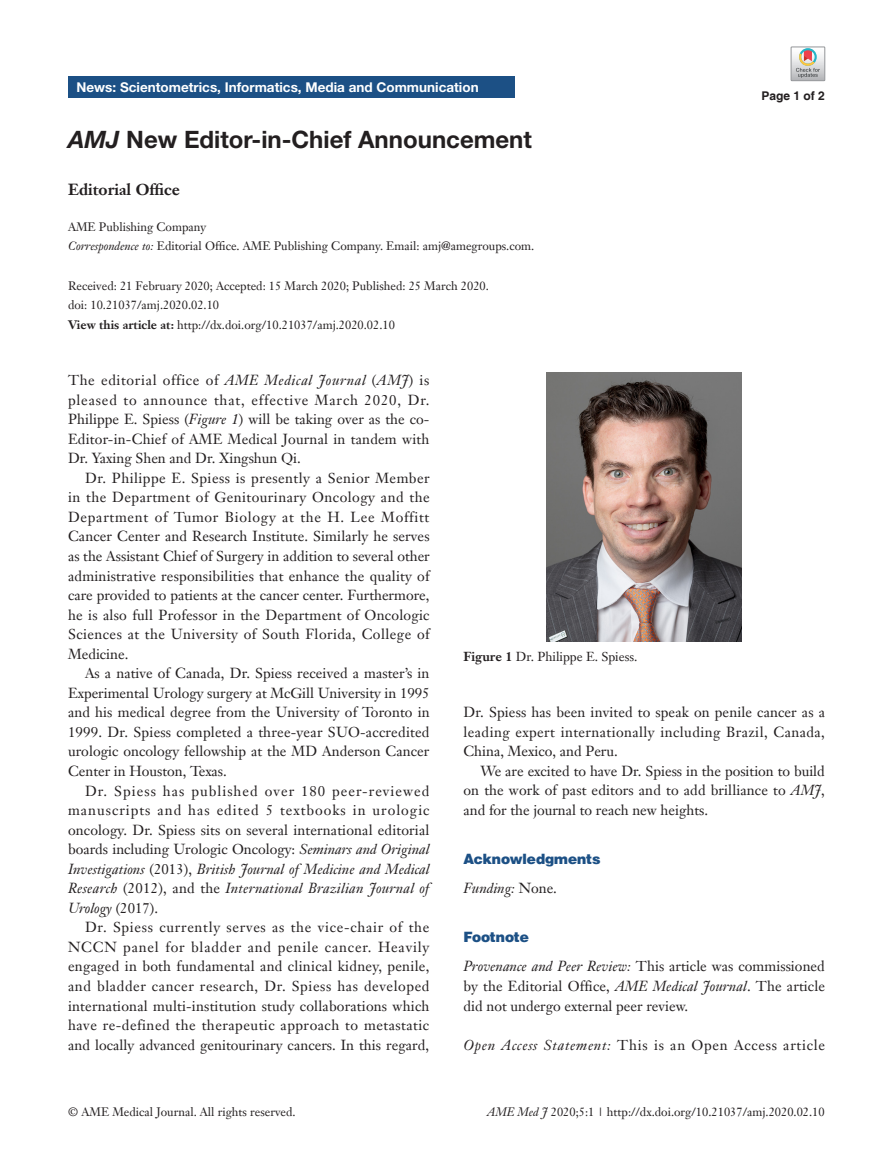
<style>
.page{position:relative;width:893px;height:1170px;background:#fff}
.page>*{position:absolute;margin:0;border:0;box-sizing:border-box;transform-origin:0 0}
.t1{font:700 24px "Helvetica Neue LT Pro";color:#231f20}
.t2{font:700 15.75px "Janson Text LT";color:#231f20}
.t3{font:14.25px/19.5px "Janson Text LT";letter-spacing:.005em;color:#231f20;text-align:justify}
.t4{font:14.25px "Janson Text LT";letter-spacing:.05em;color:#231f20}
.t5{font:900 14.25px "Helvetica";color:#1c5085}
.t6{font:italic 14.25px "Janson Text LT";color:#231f20}
.t7{font:700 13.5px "Helvetica Neue LT Pro";color:#fff}
.t8{font:12.75px "Janson Text LT";color:#231f20}
.t9{font:12px/19.5px "Janson Text LT";color:#231f20}
.t10{font:700 12px "Helvetica";color:#231f20}
.s1{font-style:italic}
.s2{font-weight:700}
.s3{font-style:normal}
</style>
<div class="page">
<div style="left:68px;top:77px;width:446px;height:21px;background:#1c5085"></div>
<img style="left:547px;top:373px;width:195px;height:268px">
<svg style="left:791px;top:47px;width:34px;height:34px"></svg>
<p class="t7" style="left:77px;top:79px;width:404px">News: Scientometrics, Informatics, Media and Communication</p>
<h1 class="t1" style="left:68px;top:124px;width:465px"><span class="s1">AMJ</span> New Editor-in-Chief Announcement</h1>
<p class="t2" style="left:68px;top:179px;width:113px">Editorial Office</p>
<p class="t9" style="left:68px;top:217px;width:468px">AME Publishing Company<br><span class="s1">Correspondence to:</span> Editorial Office. AME Publishing Company. Email: amj@amegroups.com.</p>
<p class="t9" style="left:68px;top:275px;width:422px">Received: 21 February 2020; Accepted: 15 March 2020; Published: 25 March 2020. doi: 10.21037/amj.2020.02.10<br><span class="s2">View this article at:</span> http://dx.doi.org/10.21037/amj.2020.02.10</p>
<p class="t10" style="left:762px;top:88px;width:65px">Page 1 of 2</p>
<p class="t3" style="left:68px;top:370px;width:363px">The editorial office of <span class="s1">AME Medical Journal</span> (<span class="s1">AMJ</span>) is pleased to announce that, effective March 2020, Dr.<br>Philippe E. Spiess (<span class="s1">Figure 1</span>) will be taking over as the co-Editor-in-Chief of AME Medical Journal in tandem with Dr. Yaxing Shen and Dr. Xingshun Qi.</p>
<p class="t3" style="left:68px;top:468px;width:363px;text-indent:17px">Dr. Philippe E. Spiess is presently a Senior Member in the Department of Genitourinary Oncology and the Department of Tumor Biology at the H. Lee Moffitt Cancer Center and Research Institute. Similarly he serves as the Assistant Chief of Surgery in addition to several other administrative responsibilities that enhance the quality of care provided to patients at the cancer center. Furthermore, he is also full Professor in the Department of Oncologic Sciences at the University of South Florida, College of Medicine.</p>
<p class="t3" style="left:68px;top:663px;width:363px;text-indent:17px">As a native of Canada, Dr. Spiess received a master’s in Experimental Urology surgery at McGill University in 1995 and his medical degree from the University of Toronto in 1999. Dr. Spiess completed a three-year SUO-accredited urologic oncology fellowship at the MD Anderson Cancer Center in Houston, Texas.</p>
<p class="t3" style="left:68px;top:780px;width:363px;text-indent:17px">Dr. Spiess has published over 180 peer-reviewed manuscripts and has edited 5 textbooks in urologic oncology. Dr. Spiess sits on several international editorial boards including Urologic Oncology: <span class="s1">Seminars and Original Investigations</span> (2013), <span class="s1">British Journal of Medicine and Medical Research</span> (2012), and the <span class="s1">International Brazilian Journal of Urology</span> (2017).</p>
<p class="t3" style="left:68px;top:917px;width:363px;text-indent:17px">Dr. Spiess currently serves as the vice-chair of the NCCN panel for bladder and penile cancer. Heavily engaged in both fundamental and clinical kidney, penile, and bladder cancer research, Dr. Spiess has developed international multi-institution study collaborations which have re-defined the therapeutic approach to metastatic and locally advanced genitourinary cancers. In this regard,</p>
<p class="t8" style="left:463px;top:648px;width:175px"><span class="s2">Figure 1</span> Dr. Philippe E. Spiess.</p>
<p class="t3" style="left:463px;top:702px;width:363px">Dr. Spiess has been invited to speak on penile cancer as a leading expert internationally including Brazil, Canada, China, Mexico, and Peru.</p>
<p class="t3" style="left:463px;top:761px;width:363px;text-indent:17px">We are excited to have Dr. Spiess in the position to build on the work of past editors and to add brilliance to <span class="s1">AMJ</span>, and for the journal to reach new heights.</p>
<p class="t5" style="left:463px;top:849px;width:139px">Acknowledgments</p>
<p class="t6" style="left:463px;top:879px;width:95px">Funding: <span class="s3">None.</span></p>
<p class="t5" style="left:463px;top:927px;width:67px">Footnote</p>
<p class="t3" style="left:463px;top:956px;width:363px"><span class="s1">Provenance and Peer Review:</span> This article was commissioned by the Editorial Office, <span class="s1">AME Medical Journal</span>. The article did not undergo external peer review.</p>
<p class="t4" style="left:463px;top:1035px;width:363px"><span class="s1">Open Access Statement:</span> This is an Open Access article</p>
<p class="t9" style="left:68px;top:1102px;width:229px">© AME Medical Journal. All rights reserved.</p>
<p class="t9" style="left:487px;top:1102px;width:339px"><span class="s1">AME Med J</span> 2020;5:1 | http://dx.doi.org/10.21037/amj.2020.02.10</p>
</div>
